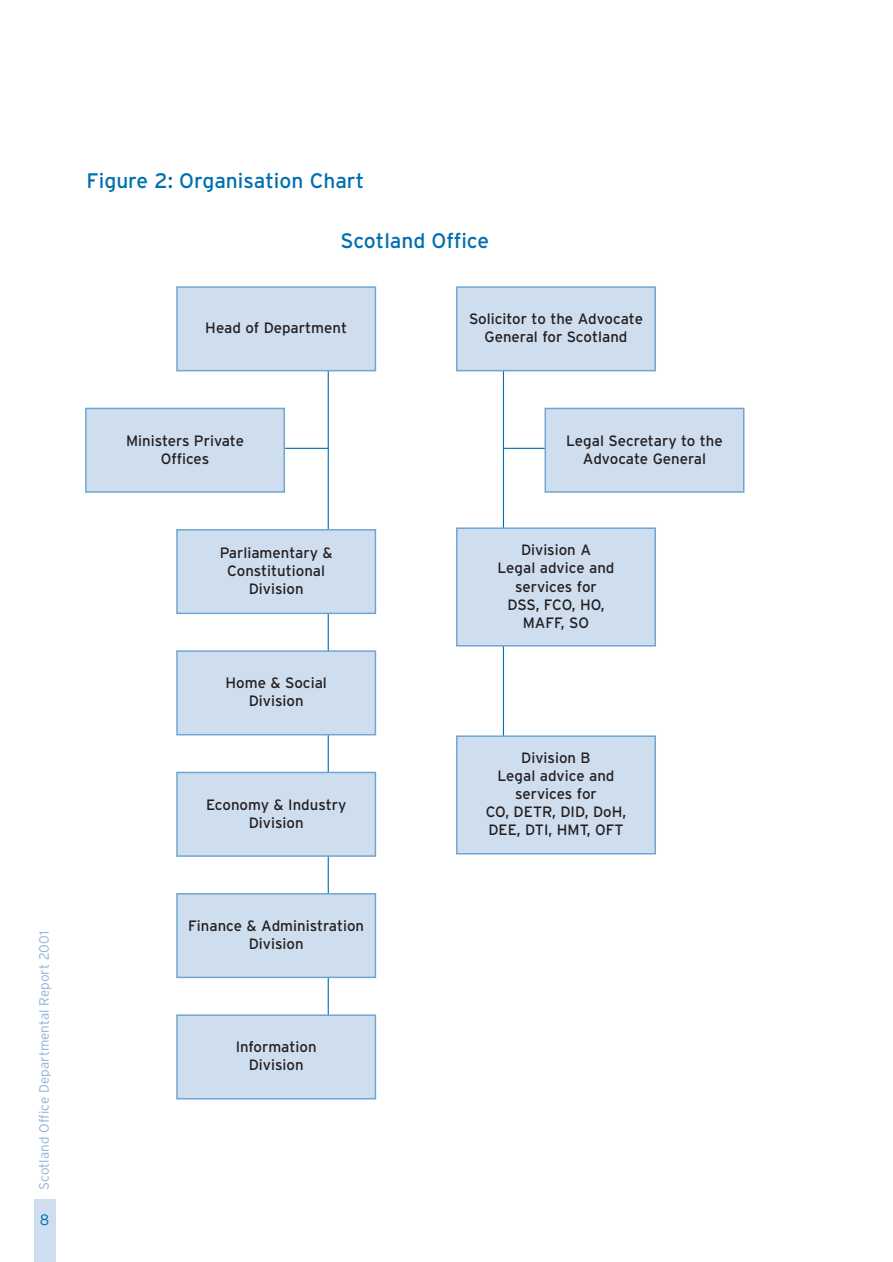
<style>
.page{position:relative;width:893px;height:1262px;background:#fff}
.page>*{position:absolute;margin:0;border:0;box-sizing:border-box;transform-origin:0 0}
.t1{font:21px "Interstate";color:#006faf}
.t2{font:15px/18px "Interstate";color:#231f20;text-align:center}
.t3{font:300 15px "Interstate";color:#006faf}
.t4{font:300 13.5px "Interstate";color:#8bb3d8}
</style>
<div class="page">
<hr style="left:504px;top:448px;width:97px;height:1px;background:#006faf">
<hr style="left:231px;top:448px;width:97px;height:1px;background:#006faf">
<hr style="left:328px;top:331px;width:1px;height:719px;background:#006faf">
<hr style="left:503px;top:331px;width:1px;height:476px;background:#006faf">
<div style="left:34px;top:1199px;width:21px;height:63px;background:#cfdeef"></div>
<div style="left:177px;top:287px;width:198px;height:84px;background:#cfdeef"></div>
<div style="left:176px;top:286px;width:200px;height:85px;border:2px solid #71a5d0"></div>
<div style="left:457px;top:287px;width:198px;height:84px;background:#cfdeef"></div>
<div style="left:456px;top:286px;width:200px;height:85px;border:2px solid #71a5d0"></div>
<div style="left:457px;top:528px;width:198px;height:118px;background:#cfdeef"></div>
<div style="left:456px;top:527px;width:200px;height:119px;border:2px solid #71a5d0"></div>
<div style="left:457px;top:736px;width:198px;height:117px;background:#cfdeef"></div>
<div style="left:456px;top:735px;width:200px;height:119px;border:2px solid #71a5d0"></div>
<div style="left:545px;top:408px;width:198px;height:84px;background:#cfdeef"></div>
<div style="left:544px;top:408px;width:200px;height:85px;border:2px solid #71a5d0"></div>
<div style="left:86px;top:408px;width:198px;height:84px;background:#cfdeef"></div>
<div style="left:85px;top:408px;width:200px;height:85px;border:2px solid #71a5d0"></div>
<div style="left:177px;top:530px;width:198px;height:83px;background:#cfdeef"></div>
<div style="left:176px;top:529px;width:200px;height:85px;border:2px solid #71a5d0"></div>
<div style="left:177px;top:651px;width:198px;height:83px;background:#cfdeef"></div>
<div style="left:176px;top:650px;width:200px;height:85px;border:2px solid #71a5d0"></div>
<div style="left:177px;top:772px;width:198px;height:84px;background:#cfdeef"></div>
<div style="left:176px;top:771px;width:200px;height:85px;border:2px solid #71a5d0"></div>
<div style="left:177px;top:893px;width:198px;height:84px;background:#cfdeef"></div>
<div style="left:176px;top:893px;width:200px;height:85px;border:2px solid #71a5d0"></div>
<div style="left:177px;top:1015px;width:198px;height:83px;background:#cfdeef"></div>
<div style="left:176px;top:1014px;width:200px;height:85px;border:2px solid #71a5d0"></div>
<p class="t4" style="left:38px;top:1189px;width:260px;rotate:-90deg">Scotland Office Departmental Report 2001</p>
<p class="t3" style="left:40px;top:1212px;width:11px">8</p>
<h1 class="t1" style="left:87px;top:171px;width:279px">Figure 2: Organisation Chart</h1>
<h1 class="t1" style="left:340px;top:230px;width:150px">Scotland Office</h1>
<p class="t2" style="left:205px;top:321px;width:143px">Head of Department</p>
<p class="t2" style="left:469px;top:312px;width:175px">Solicitor to the Advocate<br>General for Scotland</p>
<p class="t2" style="left:126px;top:433px;width:119px">Ministers Private<br>Offices</p>
<p class="t2" style="left:220px;top:546px;width:115px">Parliamentary &amp;<br>Constitutional<br>Division</p>
<p class="t2" style="left:225px;top:676px;width:103px">Home &amp; Social<br>Division</p>
<p class="t2" style="left:206px;top:797px;width:142px">Economy &amp; Industry<br>Division</p>
<p class="t2" style="left:188px;top:919px;width:177px">Finance &amp; Administration<br>Division</p>
<p class="t2" style="left:236px;top:1040px;width:82px">Information<br>Division</p>
<p class="t2" style="left:566px;top:433px;width:158px">Legal Secretary to the<br>Advocate General</p>
<p class="t2" style="left:497px;top:543px;width:118px">Division A<br>Legal advice and services for<br>DSS, FCO, HO,<br>MAFF, SO</p>
<p class="t2" style="left:485px;top:751px;width:142px">Division B<br>Legal advice and services for<br>CO, DETR, DID, DoH,<br>DEE, DTI, HMT, OFT</p>
</div>
